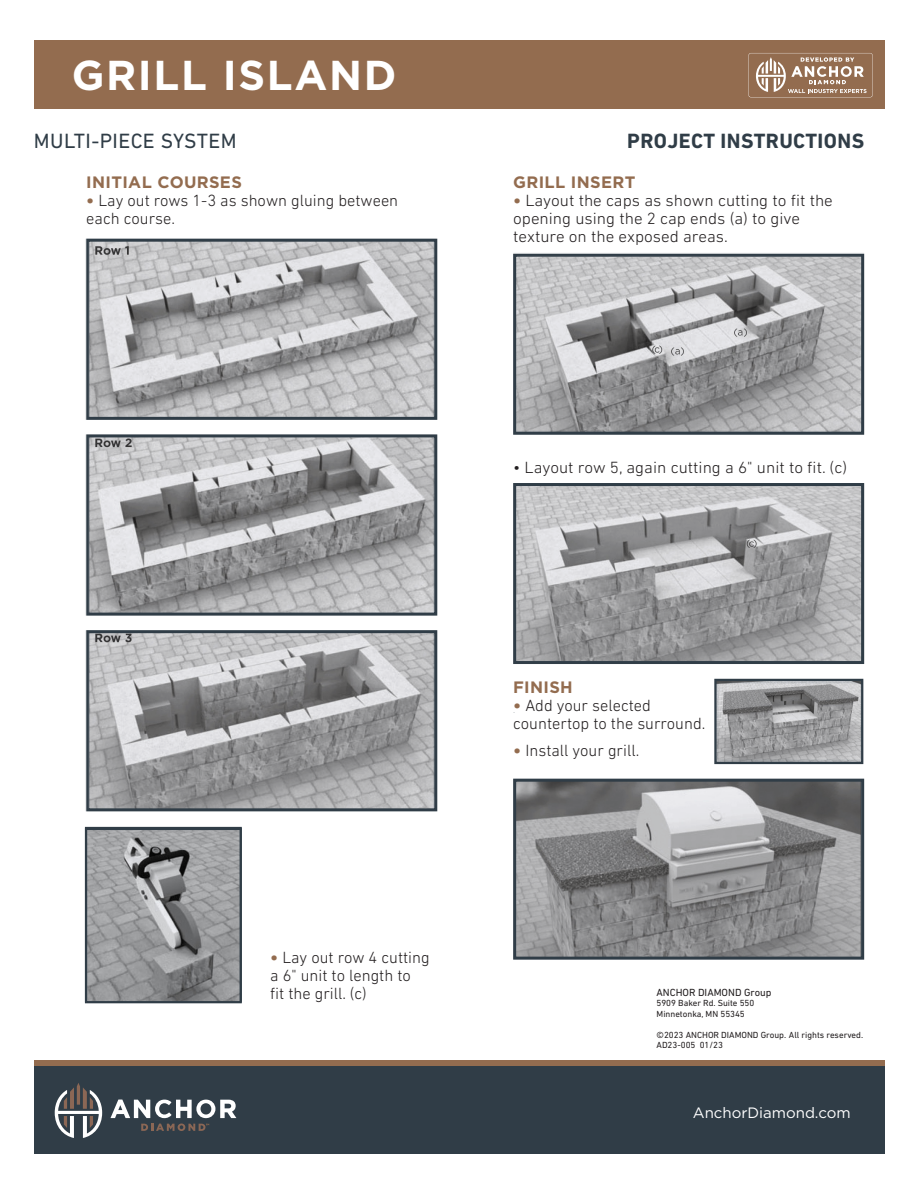
<style>
.page{position:relative;width:918px;height:1188px;background:#fff}
.page>*{position:absolute;margin:0;border:0;box-sizing:border-box;transform-origin:0 0}
.t1{font:700 41.7px "Gotham";letter-spacing:.04em;color:#fff}
.t2{font:700 21px "DIN Next LT Pro";letter-spacing:.02em;color:#303d47}
.t3{font:21px "DIN Next LT Pro";letter-spacing:.02em;color:#303d47}
.t4{font:300 16.5px/18px "DIN Next LT Pro";color:#231f20}
.t5{font:300 16.5px/18px "DIN Next LT Pro";color:#231f20;scale:1.04 1}
.t6{font:700 16.5px "Gotham";letter-spacing:.02em;color:#936c4f}
.t7{font:15px "Gotham";color:#fff}
.t8{font:10.5px "DIN Next LT Pro";color:#231f20}
.t9{font:300 9.6px "DIN Next LT Pro";color:#a2a9ac}
.t10{font:9px/10.5px "DIN Next LT Pro";color:#231f20}
.s1{font-weight:700;color:#936c4f}
</style>
<div class="page">
<div style="left:34px;top:1061px;width:850px;height:16px;background:#936c4f"></div>
<div style="left:34px;top:40px;width:850px;height:69px;background:#936c4f"></div>
<div style="left:34px;top:1066px;width:850px;height:88px;background:#303d47"></div>
<img style="left:88px;top:831px;width:151px;height:169px">
<div style="left:85px;top:828px;width:157px;height:175px;border:2px solid #303d47"></div>
<div style="left:714px;top:679px;width:149px;height:85px;border:2px solid #303d47"></div>
<svg style="left:89px;top:243px;width:343px;height:173px;background:#b6b6b8"></svg>
<div style="left:85px;top:239px;width:351px;height:181px;border:3px solid #303d47"></div>
<svg style="left:89px;top:438px;width:343px;height:174px;background:#a7a7a9"></svg>
<div style="left:85px;top:434px;width:351px;height:182px;border:3px solid #303d47"></div>
<svg style="left:89px;top:634px;width:343px;height:173px;background:#a4a4a6"></svg>
<div style="left:85px;top:630px;width:351px;height:181px;border:3px solid #303d47"></div>
<svg style="left:517px;top:783px;width:343px;height:173px;background:#8f8f90"></svg>
<div style="left:513px;top:779px;width:351px;height:181px;border:3px solid #303d47"></div>
<svg style="left:517px;top:487px;width:343px;height:173px;background:#a9a9ab"></svg>
<div style="left:513px;top:483px;width:351px;height:181px;border:3px solid #303d47"></div>
<svg style="left:517px;top:257px;width:343px;height:173px;background:#aaaaac"></svg>
<div style="left:513px;top:253px;width:351px;height:181px;border:3px solid #303d47"></div>
<svg style="left:720px;top:684px;width:139px;height:74px;background:#9a9a9b"></svg>
<div style="left:716px;top:680px;width:147px;height:82px;border:3px solid #303d47"></div>
<svg style="left:110px;top:1100px;width:126px;height:18px"></svg>
<svg style="left:141px;top:1124px;width:68px;height:7px"></svg>
<svg style="left:55px;top:1083px;width:47px;height:55px"></svg>
<svg style="left:748px;top:53px;width:125px;height:44px"></svg>
<p class="t1" style="left:72px;top:51px;width:326px">GRILL ISLAND</p>
<p class="t3" style="left:34px;top:129px;width:204px">MULTI-PIECE SYSTEM</p>
<p class="t2" style="left:627px;top:129px;width:238px">PROJECT INSTRUCTIONS</p>
<p class="t6" style="left:86px;top:173px;width:157px">INITIAL COURSES</p>
<p class="t4" style="left:86px;top:191px;width:313px"><span class="s1">•</span> Lay out rows 1-3 as shown gluing between each course.</p>
<p class="t6" style="left:513px;top:173px;width:124px">GRILL INSERT</p>
<p class="t5" style="left:513px;top:191px;width:309px"><span class="s1">•</span> Layout the caps as shown cutting to fit the opening using the 2 cap ends (a) to give texture on the exposed areas.</p>
<p class="t4" style="left:270px;top:948px;width:161px"><span class="s1">•</span> Lay out row 4 cutting a 6" unit to length to<br>fit the grill. (c)</p>
<p class="t5" style="left:513px;top:458px;width:323px">• Layout row 5, again cutting a 6" unit to fit. (c)</p>
<p class="t6" style="left:513px;top:677px;width:61px">FINISH</p>
<p class="t4" style="left:513px;top:696px;width:194px"><span class="s1">•</span> Add your selected countertop to the surround.</p>
<p class="t9" style="left:513px;top:704px;width:4px">.</p>
<p class="t4" style="left:513px;top:741px;width:128px"><span class="s1">•</span> Install your grill.</p>
<p class="t8" style="left:657px;top:986px;width:116px">ANCHOR DIAMOND Group</p>
<p class="t10" style="left:657px;top:998px;width:99px">5909 Baker Rd. Suite 550<br>Minnetonka, MN 55345</p>
<p class="t10" style="left:657px;top:1029px;width:208px">©2023 ANCHOR DIAMOND Group. All rights reserved.<br>AD23-005 01/23</p>
<p class="t7" style="left:693px;top:1104px;width:159px">AnchorDiamond.com</p>
</div>
